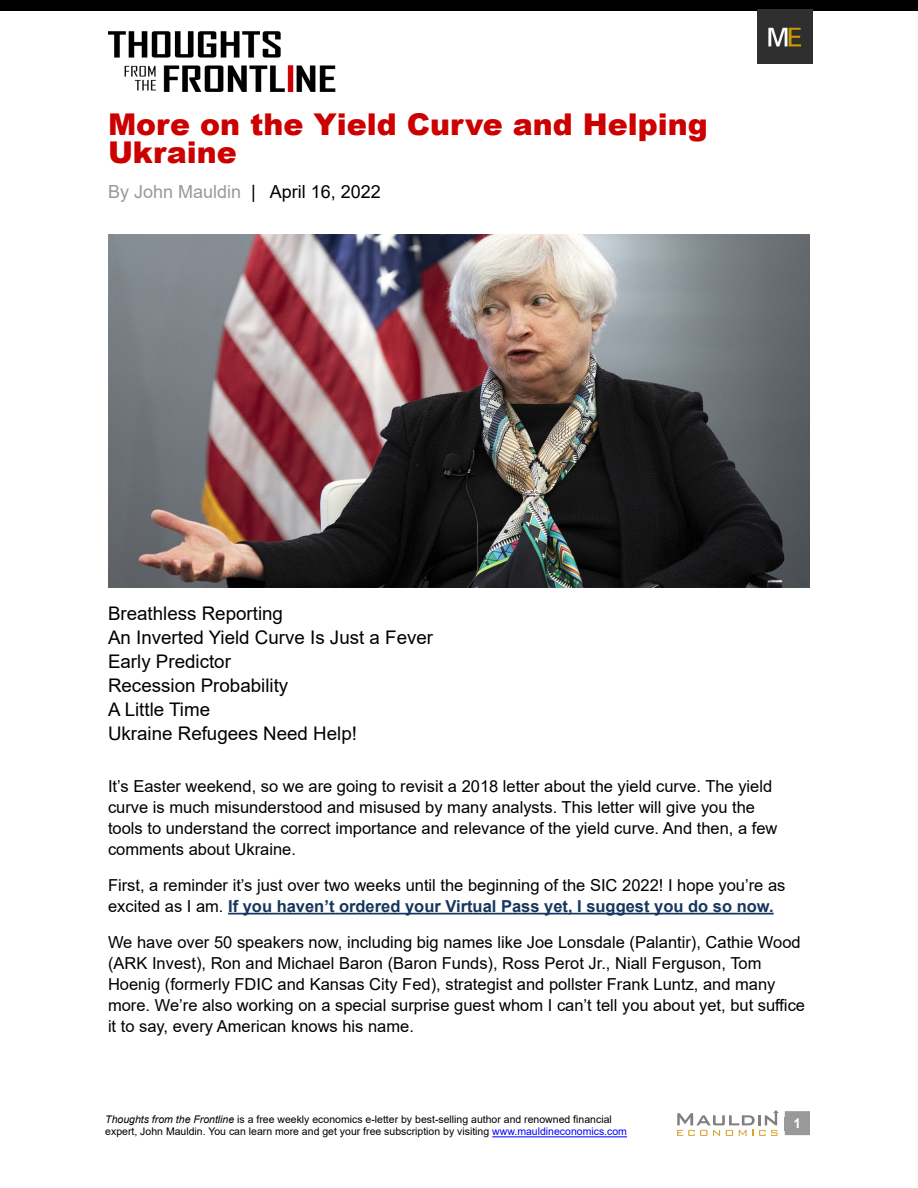
<style>
.page{position:relative;width:918px;height:1188px;background:#fff}
.page>*{position:absolute;margin:0;border:0;box-sizing:border-box;transform-origin:0 0}
.t1{font:900 30px/28.5px "Arial";color:#cc0001}
.t2{font:18.75px/24px "Arial";color:#000}
.t3{font:18px "Arial";color:#999}
.t4{font:16.5px/21px "Arial";color:#000}
.t5{font:700 13.5px "Arial";color:#fff}
.t6{font:10.5px/12.6px "Arial";color:#000}
.s1{color:#000}
.s2{font-weight:700;color:#16365d}
.s3{font-style:italic}
.s4{color:#00f}
</style>
<div class="page">
<div style="left:785px;top:1111px;width:25px;height:24px;background:#999"></div>
<hr style="left:492px;top:1136px;width:135px;height:1px;background:#00f">
<img style="left:108px;top:31px;width:228px;height:61px">
<div style="left:0;top:0;width:918px;height:11px;background:#000"></div>
<img style="left:758px;top:9px;width:55px;height:55px">
<svg style="left:677px;top:1110px;width:102px;height:26px"></svg>
<hr style="left:228px;top:913px;width:546px;height:2px;background:#16365d">
<img style="left:108px;top:234px;width:702px;height:353px">
<h1 class="t1" style="left:108px;top:109px;width:601px">More on the Yield Curve and Helping<br>Ukraine</h1>
<p class="t3" style="left:108px;top:179px;width:274px">By John Mauldin <span class="s1">| April 16, 2022</span></p>
<p class="t2" style="left:108px;top:601px;width:327px">Breathless Reporting<br>An Inverted Yield Curve Is Just a Fever<br>Early Predictor<br>Recession Probability<br>A Little Time<br>Ukraine Refugees Need Help!</p>
<p class="t4" style="left:108px;top:776px;width:671px">It’s Easter weekend, so we are going to revisit a 2018 letter about the yield curve. The yield curve is much misunderstood and misused by many analysts. This letter will give you the tools to understand the correct importance and relevance of the yield curve. And then, a few comments about Ukraine.</p>
<p class="t4" style="left:108px;top:875px;width:679px">First, a reminder it’s just over two weeks until the beginning of the SIC 2022! I hope you’re as excited as I am. <span class="s2">If you haven’t ordered your Virtual Pass yet, I suggest you do so now.</span></p>
<p class="t4" style="left:108px;top:932px;width:699px">We have over 50 speakers now, including big names like Joe Lonsdale (Palantir), Cathie Wood (ARK Invest), Ron and Michael Baron (Baron Funds), Ross Perot Jr., Niall Ferguson, Tom Hoenig (formerly FDIC and Kansas City Fed), strategist and pollster Frank Luntz, and many more. We’re also working on a special surprise guest whom I can’t tell you about yet, but suffice it to say, every American knows his name.</p>
<p class="t6" style="left:105px;top:1113px;width:523px"><span class="s3">Thoughts from the Frontline</span> is a free weekly economics e-letter by best-selling author and renowned financial expert, John Mauldin. You can learn more and get your free subscription by visiting <span class="s4">www.mauldineconomics.com</span></p>
<p class="t5" style="left:794px;top:1113px;width:9px">1</p>
</div>
